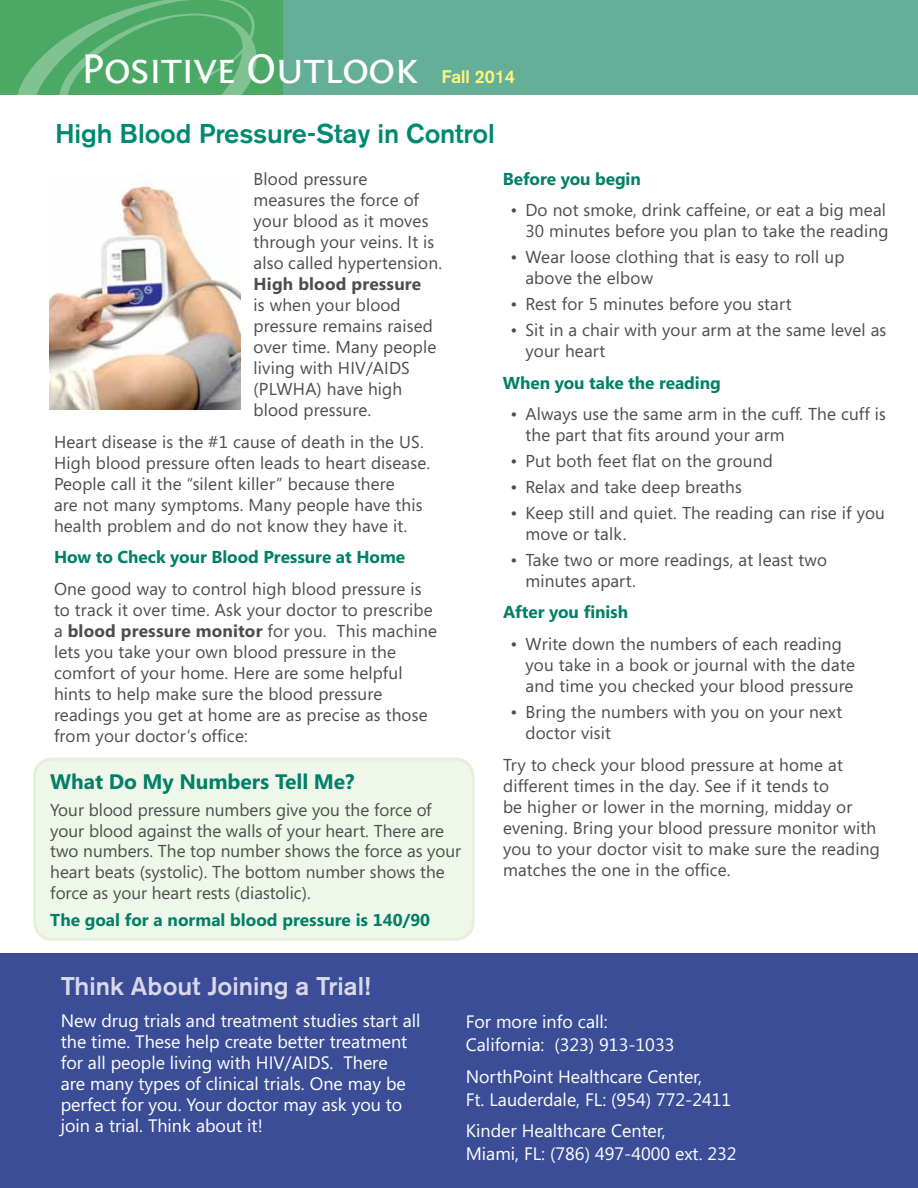
<style>
.page{position:relative;width:918px;height:1188px;background:#fff}
.page>*{position:absolute;margin:0;border:0;box-sizing:border-box;transform-origin:0 0}
.t1{font:43.5px "Fontin Sans Small Caps";letter-spacing:-.02em;color:#fff}
.t2{font:500 27px "Akzidenz Grotesk BE";letter-spacing:-.005em;color:#008971}
.t3{font:500 25.5px "Akzidenz Grotesk BE";color:#d9d8e9}
.t4{font:700 21px "Segoe";letter-spacing:-.005em;color:#008066}
.t5{font:18px/21px "Segoe";color:#fff}
.t6{font:700 18px "Akzidenz Grotesk";color:#fff67e}
.t7{font:17.25px/21px "Segoe";letter-spacing:.01em;color:#4d4d4f}
.t8{font:700 17.25px "Segoe";letter-spacing:-.005em;color:#008066}
.t9{font:700 17.25px "Segoe";letter-spacing:.01em;color:#4d4d4f}
.s1{font-weight:700}
</style>
<div class="page">
<div style="left:0;top:954px;width:918px;height:234px;background:#3b4d96"></div>
<div style="left:0;top:0;width:325px;height:94px;background:#4ca965"></div>
<svg style="left:16px;top:0;width:240px;height:95px"></svg>
<div style="left:284px;top:0;width:634px;height:94px;background:#65af99"></div>
<hr style="left:914px;top:718px;width:4px;height:470px;background:#000;opacity:.2">
<div style="left:34px;top:759px;width:439px;height:180px;background:#eff7eb;border-radius:18px"></div>
<div style="left:33px;top:758px;width:442px;height:183px;border:3px solid #e3f0da;border-radius:18px"></div>
<img style="left:50px;top:183px;width:190px;height:226px">
<h1 class="t1" style="left:81px;top:45px;width:339px">Positive Outlook</h1>
<p class="t6" style="left:442px;top:66px;width:75px">Fall 2014</p>
<h2 class="t2" style="left:55px;top:117px;width:441px">High Blood Pressure-Stay in Control</h2>
<p class="t7" style="left:254px;top:168px;width:190px">Blood pressure measures the force of your blood as it moves through your veins. It is also called hypertension.</p>
<p class="t9" style="left:254px;top:271px;width:169px">High blood pressure</p>
<p class="t7" style="left:254px;top:294px;width:184px">is when your blood pressure remains raised over time. Many people living with HIV/AIDS (PLWHA) have high blood pressure.</p>
<p class="t7" style="left:54px;top:431px;width:378px">Heart disease is the #1 cause of death in the US.<br>High blood pressure often leads to heart disease.<br>People call it the “silent killer” because there<br>are not many symptoms. Many people have this health problem and do not know they have it.</p>
<p class="t8" style="left:54px;top:545px;width:353px">How to Check your Blood Pressure at Home</p>
<p class="t7" style="left:54px;top:578px;width:385px">One good way to control high blood pressure is to track it over time. Ask your doctor to prescribe a <span class="s1">blood pressure monitor</span> for you. This machine lets you take your own blood pressure in the comfort of your home. Here are some helpful hints to help make sure the blood pressure readings you get at home are as precise as those from your doctor’s office:</p>
<p class="t4" style="left:50px;top:766px;width:306px">What Do My Numbers Tell Me?</p>
<p class="t7" style="left:50px;top:799px;width:413px">Your blood pressure numbers give you the force of your blood against the walls of your heart. There are two numbers. The top number shows the force as your heart beats (systolic). The bottom number shows the force as your heart rests (diastolic).</p>
<p class="t8" style="left:50px;top:908px;width:381px">The goal for a normal blood pressure is 140/90</p>
<p class="t8" style="left:503px;top:166px;width:140px">Before you begin</p>
<p class="t7" style="left:510px;top:199px;width:380px;text-align:right">• Do not smoke, drink caffeine, or eat a big meal<br>30 minutes before you plan to take the reading</p>
<p class="t7" style="left:525px;top:246px;width:321px;text-indent:-15px">• Wear loose clothing that is easy to roll up above the elbow</p>
<p class="t7" style="left:510px;top:293px;width:283px">• Rest for 5 minutes before you start</p>
<p class="t7" style="left:525px;top:319px;width:362px;text-indent:-15px">• Sit in a chair with your arm at the same level as your heart</p>
<p class="t8" style="left:503px;top:370px;width:219px">When you take the reading</p>
<p class="t7" style="left:525px;top:403px;width:362px;text-indent:-15px">• Always use the same arm in the cuff. The cuff is the part that fits around your arm</p>
<p class="t7" style="left:510px;top:450px;width:264px">• Put both feet flat on the ground</p>
<p class="t7" style="left:510px;top:476px;width:233px">• Relax and take deep breaths</p>
<p class="t7" style="left:526px;top:502px;width:361px;text-indent:-15px">• Keep still and quiet. The reading can rise if you move or talk.</p>
<p class="t7" style="left:526px;top:549px;width:303px;text-indent:-15px">• Take two or more readings, at least two minutes apart.</p>
<p class="t8" style="left:503px;top:600px;width:127px">After you finish</p>
<p class="t7" style="left:526px;top:633px;width:331px;text-indent:-15px">• Write down the numbers of each reading you take in a book or journal with the date and time you checked your blood pressure</p>
<p class="t7" style="left:526px;top:701px;width:318px;text-indent:-15px">• Bring the numbers with you on your next doctor visit</p>
<p class="t7" style="left:503px;top:754px;width:378px">Try to check your blood pressure at home at different times in the day. See if it tends to<br>be higher or lower in the morning, midday or evening. Bring your blood pressure monitor with you to your doctor visit to make sure the reading matches the one in the office.</p>
<h3 class="t3" style="left:61px;top:971px;width:311px">Think About Joining a Trial!</h3>
<p class="t5" style="left:61px;top:1010px;width:361px">New drug trials and treatment studies start all the time. These help create better treatment for all people living with HIV/AIDS. There<br>are many types of clinical trials. One may be perfect for you. Your doctor may ask you to join a trial. Think about it!</p>
<p class="t5" style="left:466px;top:1010px;width:210px;line-height:22.8px">For more info call:<br>California: (323) 913-1033</p>
<p class="t5" style="left:466px;top:1065px;width:267px;line-height:22.8px">NorthPoint Healthcare Center,<br>Ft. Lauderdale, FL: (954) 772-2411</p>
<p class="t5" style="left:466px;top:1119px;width:272px;line-height:22.8px">Kinder Healthcare Center,<br>Miami, FL: (786) 497-4000 ext. 232</p>
</div>
